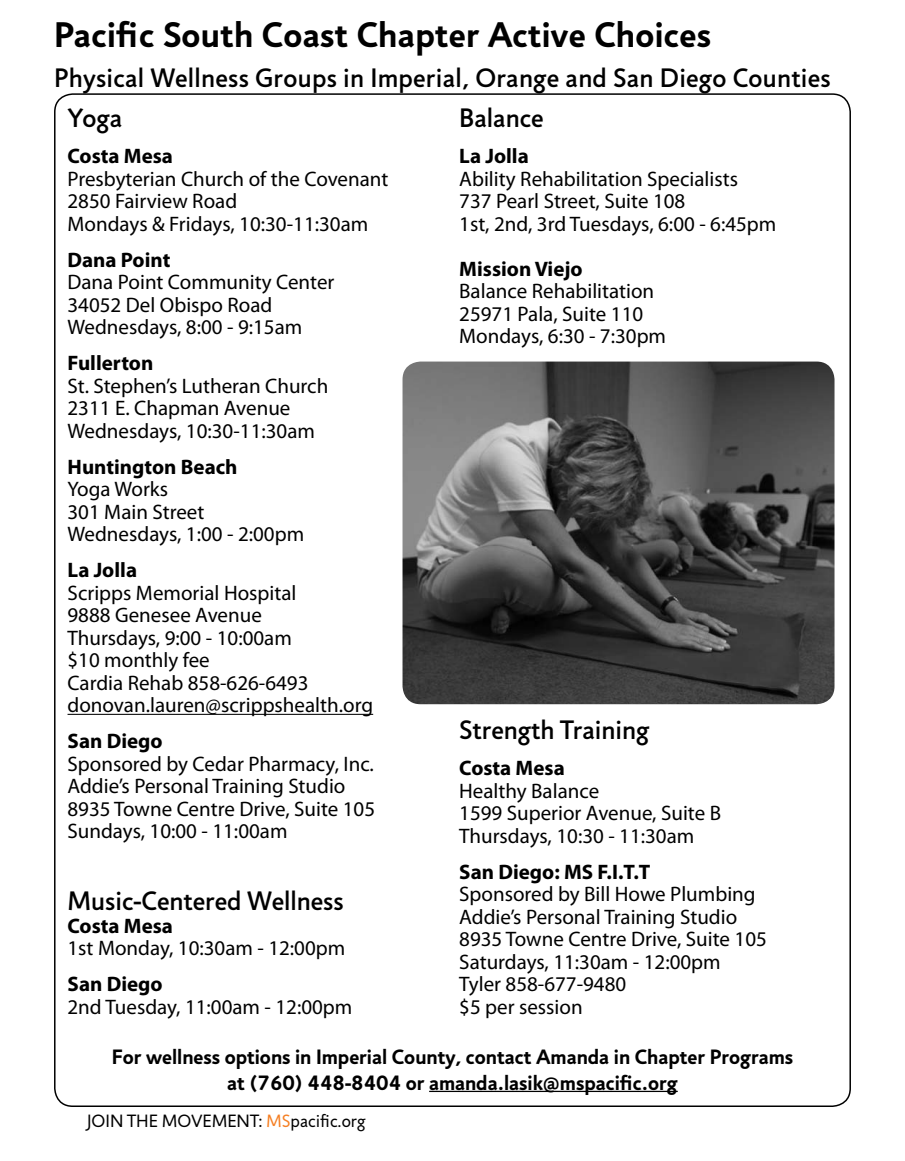
<style>
.page{position:relative;width:905px;height:1161px;background:#fff}
.page>*{position:absolute;margin:0;border:0;box-sizing:border-box;transform-origin:0 0}
.t1{font:700 36px "Jigsaw";letter-spacing:.01em;color:#000}
.t2{font:500 27px/40.3px "Jigsaw";letter-spacing:.01em;color:#000}
.t3{font:21px/22.5px "Myriad Pro";color:#000}
.t4{font:700 21px "Myriad Pro";color:#000}
.t5{font:700 21px/25.2px "Jigsaw";color:#000;text-align:center}
.t6{font:18px "Jigsaw";color:#000}
.s1{color:#f58025}
</style>
<div class="page">
<hr style="left:68px;top:714px;width:305px;height:1px;background:#000">
<hr style="left:429px;top:1091px;width:248px;height:1px;background:#000">
<img style="left:402px;top:362px;width:432px;height:342px">
<h1 class="t1" style="left:54px;top:13px;width:658px">Pacific South Coast Chapter Active Choices</h1>
<p class="t2" style="left:68px;top:58px;width:764px;text-indent:-14px">Physical Wellness Groups in Imperial, Orange and San Diego Counties<br>Yoga</p>
<p class="t4" style="left:68px;top:142px;width:107px">Costa Mesa</p>
<p class="t3" style="left:68px;top:167px;width:322px">Presbyterian Church of the Covenant<br>2850 Fairview Road<br>Mondays &amp; Fridays, 10:30-11:30am</p>
<p class="t4" style="left:68px;top:246px;width:104px">Dana Point</p>
<p class="t3" style="left:68px;top:271px;width:268px">Dana Point Community Center<br>34052 Del Obispo Road<br>Wednesdays, 8:00 - 9:15am</p>
<p class="t4" style="left:68px;top:349px;width:87px">Fullerton</p>
<p class="t3" style="left:68px;top:374px;width:262px">St. Stephen’s Lutheran Church<br>2311 E. Chapman Avenue<br>Wednesdays, 10:30-11:30am</p>
<p class="t4" style="left:68px;top:453px;width:171px">Huntington Beach</p>
<p class="t3" style="left:68px;top:478px;width:238px">Yoga Works<br>301 Main Street<br>Wednesdays, 1:00 - 2:00pm</p>
<p class="t4" style="left:68px;top:556px;width:71px">La Jolla</p>
<p class="t3" style="left:68px;top:581px;width:307px">Scripps Memorial Hospital<br>9888 Genesee Avenue<br>Thursdays, 9:00 - 10:00am<br>$10 monthly fee<br>Cardia Rehab 858-626-6493 donovan.lauren@scrippshealth.org</p>
<p class="t4" style="left:68px;top:727px;width:97px">San Diego</p>
<p class="t3" style="left:68px;top:752px;width:309px">Sponsored by Cedar Pharmacy, Inc.<br>Addie’s Personal Training Studio<br>8935 Towne Centre Drive, Suite 105<br>Sundays, 10:00 - 11:00am</p>
<p class="t2" style="left:459px;top:98px;width:86px">Balance</p>
<p class="t4" style="left:459px;top:142px;width:71px">La Jolla</p>
<p class="t3" style="left:459px;top:167px;width:318px">Ability Rehabilitation Specialists<br>737 Pearl Street, Suite 108<br>1st, 2nd, 3rd Tuesdays, 6:00 - 6:45pm</p>
<p class="t4" style="left:459px;top:255px;width:125px">Mission Viejo</p>
<p class="t3" style="left:459px;top:280px;width:208px">Balance Rehabilitation<br>25971 Pala, Suite 110<br>Mondays, 6:30 - 7:30pm</p>
<p class="t2" style="left:459px;top:710px;width:192px">Strength Training</p>
<p class="t4" style="left:459px;top:754px;width:107px">Costa Mesa</p>
<p class="t3" style="left:459px;top:779px;width:263px">Healthy Balance<br>1599 Superior Avenue, Suite B<br>Thursdays, 10:30 - 11:30am</p>
<p class="t4" style="left:459px;top:858px;width:192px">San Diego: MS F.I.T.T</p>
<p class="t3" style="left:459px;top:883px;width:309px">Sponsored by Bill Howe Plumbing<br>Addie’s Personal Training Studio<br>8935 Towne Centre Drive, Suite 105<br>Saturdays, 11:30am - 12:00pm<br>Tyler 858-677-9480<br>$5 per session</p>
<p class="t2" style="left:68px;top:881px;width:278px">Music-Centered Wellness</p>
<p class="t4" style="left:67px;top:912px;width:107px">Costa Mesa</p>
<p class="t3" style="left:67px;top:937px;width:279px">1st Monday, 10:30am - 12:00pm</p>
<p class="t4" style="left:67px;top:970px;width:97px">San Diego</p>
<p class="t3" style="left:67px;top:995px;width:286px">2nd Tuesday, 11:00am - 12:00pm</p>
<p class="t5" style="left:112px;top:1044px;width:682px">For wellness options in Imperial County, contact Amanda in Chapter Programs at (760) 448-8404 or amanda.lasik@mspacific.org</p>
<p class="t6" style="left:87px;top:1111px;width:280px">JOIN THE MOVEMENT: <span class="s1">MS</span>pacific.org</p>
</div>
